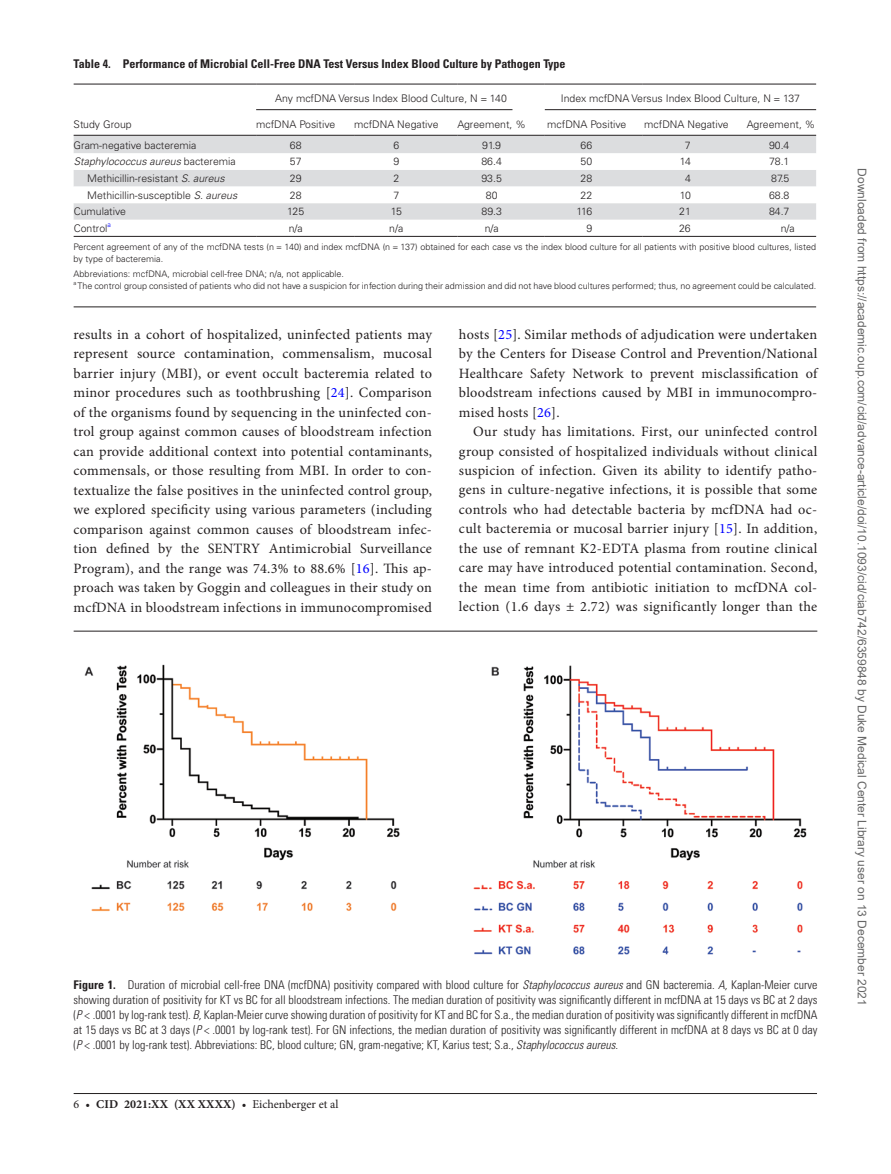
<style>
.page{position:relative;width:891px;height:1174px;background:#fff}
.page>*{position:absolute;margin:0;border:0;box-sizing:border-box;transform-origin:0 0}
.t1{font:14.25px/19.5px "Minion Pro";letter-spacing:.015em;color:#231f20;text-align:justify}
.t2{font:300 condensed 12px/15px "Univers LT Std";color:#231f20;text-align:justify}
.t3{font:12px "Arial";color:#666}
.t4{font:700 condensed 12px "Univers LT Std";color:#231f20}
.t5{font:12px "Minion Pro";color:#231f20}
.t6{font:300 10.5px "Univers LT Std";color:#231f20}
.t7{font:italic 300 10.5px "Univers LT Std";color:#231f20}
.t8{font:300 9px/12px "Univers LT Std";color:#231f20}
.t9{font:300 6px "Univers LT Std";color:#231f20}
.s1{font-style:normal}
.s2{font-style:italic}
.s3{color:#00f}
.s4{font-weight:700}
</style>
<div class="page">
<hr style="left:74px;top:1093px;width:743px;height:1px;background:#231f20">
<hr style="left:74px;top:631px;width:743px;height:1px;background:#231f20">
<img style="left:84px;top:664px;width:723px;height:291px">
<hr style="left:74px;top:307px;width:742px;height:1px;background:#231f20">
<svg style="left:74px;top:109px;width:742px;height:26px"></svg>
<div style="left:74px;top:136px;width:742px;height:17px;background:#dcdddf"></div>
<svg style="left:74px;top:170px;width:742px;height:66px"></svg>
<hr style="left:74px;top:84px;width:182px;height:1px;background:#231f20">
<hr style="left:256px;top:84px;width:98px;height:1px;background:#231f20">
<hr style="left:354px;top:84px;width:103px;height:1px;background:#231f20">
<hr style="left:457px;top:84px;width:88px;height:1px;background:#231f20">
<hr style="left:545px;top:84px;width:98px;height:1px;background:#231f20">
<hr style="left:643px;top:84px;width:103px;height:1px;background:#231f20">
<hr style="left:746px;top:84px;width:70px;height:1px;background:#231f20">
<hr style="left:74px;top:135px;width:182px;height:1px;background:#231f20">
<hr style="left:256px;top:135px;width:98px;height:1px;background:#231f20">
<hr style="left:354px;top:135px;width:103px;height:1px;background:#231f20">
<hr style="left:457px;top:135px;width:88px;height:1px;background:#231f20">
<hr style="left:545px;top:135px;width:98px;height:1px;background:#231f20">
<hr style="left:643px;top:135px;width:103px;height:1px;background:#231f20">
<hr style="left:746px;top:135px;width:70px;height:1px;background:#231f20">
<hr style="left:74px;top:236px;width:182px;height:1px;background:#231f20">
<hr style="left:256px;top:236px;width:98px;height:1px;background:#231f20">
<hr style="left:354px;top:236px;width:103px;height:1px;background:#231f20">
<hr style="left:457px;top:236px;width:88px;height:1px;background:#231f20">
<hr style="left:545px;top:236px;width:98px;height:1px;background:#231f20">
<hr style="left:643px;top:236px;width:103px;height:1px;background:#231f20">
<hr style="left:746px;top:236px;width:70px;height:1px;background:#231f20">
<hr style="left:256px;top:109px;width:256px;height:1px;background:#231f20">
<hr style="left:545px;top:109px;width:271px;height:1px;background:#231f20">
<p class="t4" style="left:74px;top:56px;width:493px">Table 4. Performance of Microbial Cell-Free DNA Test Versus Index Blood Culture by Pathogen Type</p>
<p class="t6" style="left:74px;top:118px;width:60px">Study Group</p>
<p class="t6" style="left:275px;top:92px;width:233px">Any mcfDNA Versus Index Blood Culture, N = 140</p>
<p class="t6" style="left:561px;top:92px;width:241px">Index mcfDNA Versus Index Blood Culture, N = 137</p>
<p class="t6" style="left:256px;top:118px;width:81px">mcfDNA Positive</p>
<p class="t6" style="left:354px;top:118px;width:86px">mcfDNA Negative</p>
<p class="t6" style="left:457px;top:118px;width:70px">Agreement, %</p>
<p class="t6" style="left:547px;top:118px;width:81px">mcfDNA Positive</p>
<p class="t6" style="left:644px;top:118px;width:86px">mcfDNA Negative</p>
<p class="t6" style="left:747px;top:118px;width:70px">Agreement, %</p>
<p class="t6" style="left:74px;top:139px;width:124px">Gram-negative bacteremia</p>
<p class="t6" style="left:290px;top:139px;width:13px">68</p>
<p class="t6" style="left:393px;top:139px;width:7px">6</p>
<p class="t6" style="left:482px;top:139px;width:20px">91.9</p>
<p class="t6" style="left:581px;top:139px;width:13px">66</p>
<p class="t6" style="left:685px;top:139px;width:7px">7</p>
<p class="t6" style="left:769px;top:139px;width:22px">90.4</p>
<p class="t7" style="left:74px;top:155px;width:164px">Staphylococcus aureus <span class="s1">bacteremia</span></p>
<p class="t6" style="left:290px;top:155px;width:13px">57</p>
<p class="t6" style="left:393px;top:155px;width:7px">9</p>
<p class="t6" style="left:481px;top:155px;width:22px">86.4</p>
<p class="t6" style="left:581px;top:155px;width:13px">50</p>
<p class="t6" style="left:680px;top:155px;width:13px">14</p>
<p class="t6" style="left:769px;top:155px;width:22px">78.1</p>
<p class="t6" style="left:87px;top:172px;width:139px">Methicillin-resistant <span class="s2">S. aureus</span></p>
<p class="t6" style="left:290px;top:172px;width:13px">29</p>
<p class="t6" style="left:393px;top:172px;width:7px">2</p>
<p class="t6" style="left:481px;top:172px;width:22px">93.5</p>
<p class="t6" style="left:581px;top:172px;width:13px">28</p>
<p class="t6" style="left:685px;top:172px;width:7px">4</p>
<p class="t6" style="left:771px;top:172px;width:20px">87.5</p>
<p class="t6" style="left:87px;top:189px;width:152px">Methicillin-susceptible <span class="s2">S. aureus</span></p>
<p class="t6" style="left:290px;top:189px;width:13px">28</p>
<p class="t6" style="left:393px;top:189px;width:7px">7</p>
<p class="t6" style="left:486px;top:189px;width:13px">80</p>
<p class="t6" style="left:581px;top:189px;width:13px">22</p>
<p class="t6" style="left:680px;top:189px;width:12px">10</p>
<p class="t6" style="left:769px;top:189px;width:22px">68.8</p>
<p class="t6" style="left:74px;top:205px;width:54px">Cumulative</p>
<p class="t6" style="left:287px;top:205px;width:18px">125</p>
<p class="t6" style="left:391px;top:205px;width:13px">15</p>
<p class="t6" style="left:482px;top:205px;width:22px">89.3</p>
<p class="t6" style="left:577px;top:205px;width:17px">116</p>
<p class="t6" style="left:679px;top:205px;width:13px">21</p>
<p class="t6" style="left:769px;top:205px;width:22px">84.7</p>
<p class="t6" style="left:74px;top:222px;width:39px">Control<sup>a</sup></p>
<p class="t6" style="left:289px;top:222px;width:16px">n/a</p>
<p class="t6" style="left:389px;top:222px;width:16px">n/a</p>
<p class="t6" style="left:485px;top:222px;width:16px">n/a</p>
<p class="t6" style="left:586px;top:222px;width:7px">9</p>
<p class="t6" style="left:679px;top:222px;width:13px">26</p>
<p class="t6" style="left:781px;top:222px;width:16px">n/a</p>
<p class="t8" style="left:74px;top:241px;width:744px">Percent agreement of any of the mcfDNA tests (n = 140) and index mcfDNA (n = 137) obtained for each case vs the index blood culture for all patients with positive blood cultures, listed by type of bacteremia.</p>
<p class="t8" style="left:74px;top:268px;width:272px">Abbreviations: mcfDNA, microbial cell-free DNA; n/a, not applicable.</p>
<p class="t9" style="left:74px;top:279px;width:4px">a</p>
<p class="t8" style="left:78px;top:280px;width:740px">The control group consisted of patients who did not have a suspicion for infection during their admission and did not have blood cultures performed; thus, no agreement could be calculated.</p>
<p class="t1" style="left:74px;top:324px;width:360px">results in a cohort of hospitalized, uninfected patients may represent source contamination, commensalism, mucosal barrier injury (MBI), or event occult bacteremia related to minor procedures such as toothbrushing [<span class="s3">24</span>]. Comparison of the organisms found by sequencing in the uninfected con&shy;trol group against common causes of bloodstream infection can provide additional context into potential contaminants, commensals, or those resulting from MBI. In order to con&shy;textualize the false positives in the uninfected control group, we explored specificity using various parameters (including comparison against common causes of bloodstream infec&shy;tion defined by the SENTRY Antimicrobial Surveillance Program), and the range was 74.3% to 88.6% [<span class="s3">16</span>]. This ap&shy;proach was taken by Goggin and colleagues in their study on mcfDNA in bloodstream infections in immunocompromised</p>
<p class="t1" style="left:459px;top:324px;width:360px">hosts [<span class="s3">25</span>]. Similar methods of adjudication were undertaken by the Centers for Disease Control and Prevention/National Healthcare Safety Network to prevent misclassification of bloodstream infections caused by MBI in immunocompro&shy;mised hosts [<span class="s3">26</span>].</p>
<p class="t1" style="left:459px;top:422px;width:360px;text-indent:14px">Our study has limitations. First, our uninfected control group consisted of hospitalized individuals without clinical suspicion of infection. Given its ability to identify patho&shy;gens in culture-negative infections, it is possible that some controls who had detectable bacteria by mcfDNA had oc&shy;cult bacteremia or mucosal barrier injury [<span class="s3">15</span>]. In addition, the use of remnant K2-EDTA plasma from routine clinical care may have introduced potential contamination. Second, the mean time from antibiotic initiation to mcfDNA col&shy;lection (1.6 days ± 2.72) was significantly longer than the</p>
<p class="t2" style="left:74px;top:978px;width:745px"><span class="s4">Figure 1.</span> Duration of microbial cell-free DNA (mcfDNA) positivity compared with blood culture for <span class="s2">Staphylococcus aureus</span> and GN bacteremia. <span class="s2">A,</span> Kaplan-Meier curve showing duration of positivity for KT vs BC for all bloodstream infections. The median duration of positivity was significantly different in mcfDNA at 15 days vs BC at 2 days (<span class="s2">P</span> &lt; .0001 by log-rank test). <span class="s2">B,</span> Kaplan-Meier curve showing duration of positivity for KT and BC for S.a., the median duration of positivity was significantly different in mcfDNA at 15 days vs BC at 3 days (<span class="s2">P</span> &lt; .0001 by log-rank test). For GN infections, the median duration of positivity was significantly different in mcfDNA at 8 days vs BC at 0 day (<span class="s2">P</span> &lt; .0001 by log-rank test). Abbreviations: BC, blood culture; GN, gram-negative; KT, Karius test; S.a., <span class="s2">Staphylococcus aureus</span>.</p>
<p class="t5" style="left:74px;top:1096px;width:266px">6 • <span class="s4">cid 2021:XX (XX XXXX)</span> • Eichenberger et al</p>
<p class="t3" style="left:866px;top:168px;width:839px;rotate:90deg">Downloaded from https://academic.oup.com/cid/advance-article/doi/10.1093/cid/ciab742/6359848 by Duke Medical Center Library user on 13 December 2021</p>
</div>
